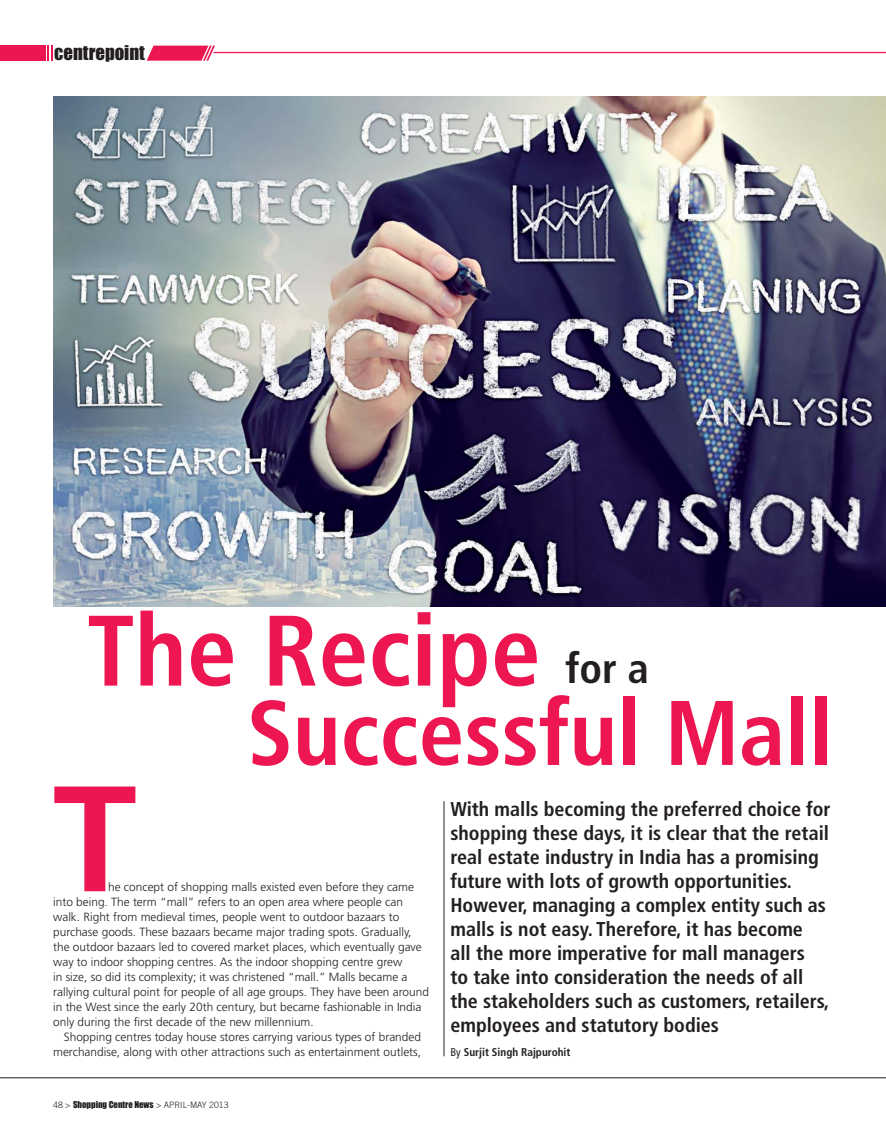
<style>
.page{position:relative;width:886px;height:1134px;background:#fff}
.page>*{position:absolute;margin:0;border:0;box-sizing:border-box;transform-origin:0 0}
.t1{font:700 150px "Frutiger";color:#ed1651}
.t2{font:700 condensed 100px "Frutiger";color:#ed1651}
.t3{font:700 condensed 91.62px "Frutiger";color:#ed1651}
.t4{font:700 condensed 42.25px "Frutiger";color:#231f20}
.t5{font:700 condensed 20px/24px "Frutiger";color:#231f20}
.t6{font:18.75px "Impact";color:#231f20}
.t7{font:300 11.88px/15px "Frutiger";color:#231f20}
.t8{font:700 condensed 11.25px "Frutiger";color:#231f20}
.t9{font:8.75px "Impact";color:#231f20}
.s1{font-family:"Trade Gothic";font-weight:300}
.s2{font-weight:400}
</style>
<div class="page">
<hr style="left:0;top:1077px;width:886px;height:1px;background:#231f20">
<hr style="left:213px;top:52px;width:673px;height:1px;background:#ed1651">
<div style="left:0;top:45px;width:45px;height:15px;background:#ed1651"></div>
<svg style="left:47px;top:45px;width:6px;height:15px"></svg>
<svg style="left:147px;top:46px;width:68px;height:15px"></svg>
<img style="left:53px;top:96px;width:833px;height:510px">
<hr style="left:444px;top:801px;width:1px;height:255px;background:#231f20">
<h3 class="t6" style="left:54px;top:46px;width:92px">centrepoint</h3>
<h2 class="t2" style="left:87px;top:611px;width:455px">The Recipe</h2>
<h3 class="t4" style="left:565px;top:651px;width:85px">for a</h3>
<h3 class="t3" style="left:247px;top:696px;width:587px">Successful Mall</h3>
<h1 class="t1" style="left:53px;top:779px;width:85px">T</h1>
<p class="t7" style="left:53px;top:880px;width:377px;text-indent:55px">he concept of shopping malls existed even before they came into being. The term “mall” refers to an open area where people can walk. Right from medieval times, people went to outdoor bazaars to purchase goods. These bazaars became major trading spots. Gradually, the outdoor bazaars led to covered market places, which eventually gave way to indoor shopping centres. As the indoor shopping centre grew<br>in size, so did its complexity; it was christened “mall.” Malls became a rallying cultural point for people of all age groups. They have been around in the West since the early 20th century, but became fashionable in India only during the first decade of the new millennium.</p>
<p class="t7" style="left:53px;top:1030px;width:369px;text-align:right">Shopping centres today house stores carrying various types of branded merchandise, along with other attractions such as entertainment outlets,</p>
<p class="t9" style="left:53px;top:1102px;width:177px"><span class="s1">48 &gt;</span> Shopping Centre News <span class="s1">&gt; APRIL-MAY 2013</span></p>
<p class="t5" style="left:450px;top:799px;width:382px">With malls becoming the preferred choice for shopping these days, it is clear that the retail real estate industry in India has a promising future with lots of growth opportunities.<br>However, managing a complex entity such as malls is not easy. Therefore, it has become<br>all the more imperative for mall managers<br>to take into consideration the needs of all the stakeholders such as customers, retailers, employees and statutory bodies</p>
<p class="t8" style="left:450px;top:1048px;width:121px"><span class="s2">By</span> Surjit Singh Rajpurohit</p>
</div>
